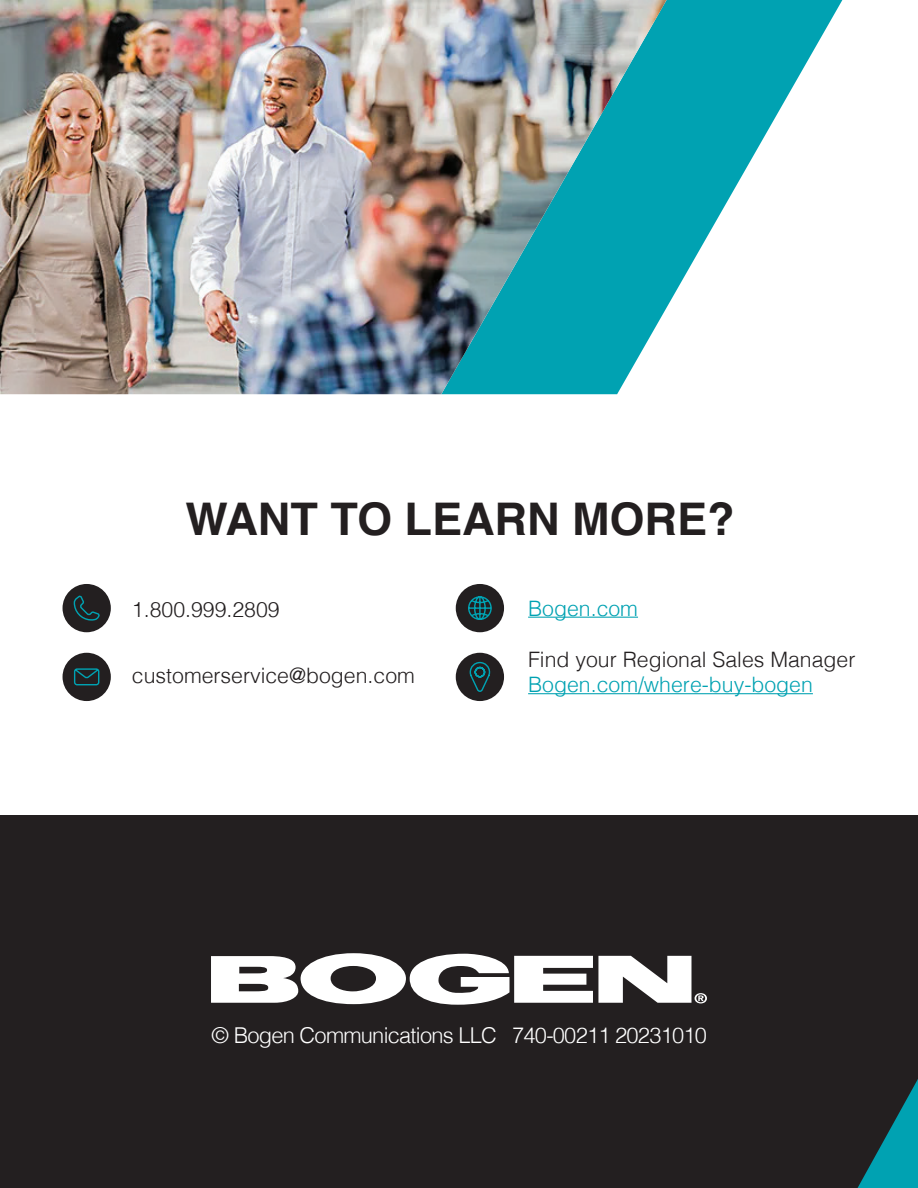
<style>
.page{position:relative;width:918px;height:1188px;background:#fff}
.page>*{position:absolute;margin:0;border:0;box-sizing:border-box;transform-origin:0 0}
.t1{font:700 45px "Helvetica";color:#231f20}
.t2{font:300 21.9px "Helvetica";letter-spacing:-.035em;color:#fff}
.t3{font:300 21.3px "Helvetica";color:#231f20}
.t4{font:300 21.3px "Helvetica";color:#00a2b2}
</style>
<div class="page">
<div style="left:0;top:816px;width:918px;height:372px;background:#231f20"></div>
<svg style="left:858px;top:1079px;width:60px;height:109px"></svg>
<svg style="left:667px;top:0;width:175px;height:307px"></svg>
<img style="left:0;top:0;width:667px;height:394px">
<svg style="left:211px;top:953px;width:496px;height:52px"></svg>
<div style="left:63px;top:584px;width:48px;height:48px;background:#231f20;border-radius:50%"></div>
<div style="left:63px;top:653px;width:48px;height:48px;background:#231f20;border-radius:50%"></div>
<div style="left:456px;top:584px;width:48px;height:48px;background:#231f20;border-radius:50%"></div>
<div style="left:456px;top:653px;width:48px;height:48px;background:#231f20;border-radius:50%"></div>
<hr style="left:528px;top:617px;width:110px;height:1px;background:#00a2b2">
<hr style="left:528px;top:693px;width:285px;height:1px;background:#00a2b2">
<svg style="left:73px;top:595px;width:27px;height:26px"></svg>
<svg style="left:74px;top:668px;width:26px;height:18px"></svg>
<svg style="left:467px;top:596px;width:37px;height:105px"></svg>
<h1 class="t1" style="left:185px;top:492px;width:551px">WANT TO LEARN MORE?</h1>
<p class="t3" style="left:132px;top:591px;width:149px">1.800.999.2809</p>
<p class="t3" style="left:132px;top:658px;width:284px">customerservice@bogen.com</p>
<p class="t4" style="left:528px;top:590px;width:111px">Bogen.com</p>
<p class="t3" style="left:528px;top:641px;width:329px">Find your Regional Sales Manager</p>
<p class="t4" style="left:528px;top:666px;width:286px">Bogen.com/where-buy-bogen</p>
<p class="t2" style="left:212px;top:1017px;width:497px">© Bogen Communications LLC 740-00211 20231010</p>
</div>
